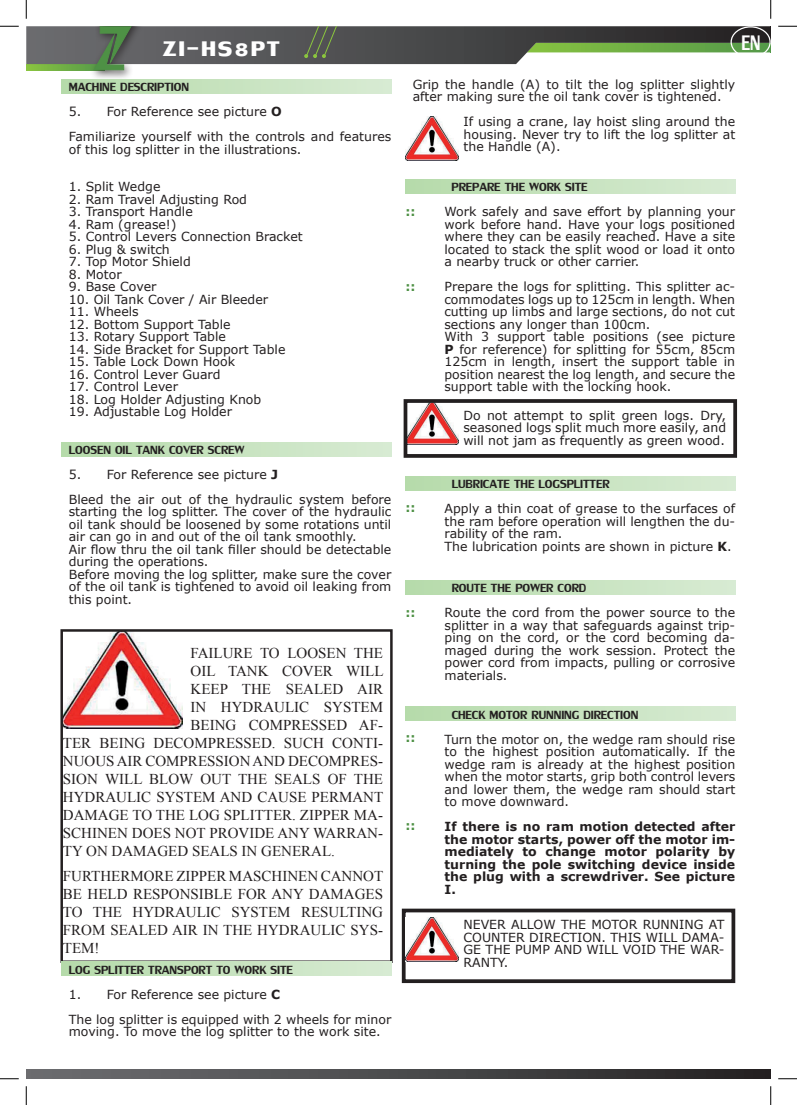
<style>
.page{position:relative;width:797px;height:1105px;background:#fff}
.page>*{position:absolute;margin:0;border:0;box-sizing:border-box;transform-origin:0 0}
.t1{font:31.25px "Lily UPC Bold";letter-spacing:.05em;color:#fff}
.t2{font:31.12px "Lily UPC";color:#fff;scale:.76 1}
.t3{font:17.5px "Lily UPC";color:#231f20}
.t4{font:15px/18px "Times New Roman";color:#231f20;text-align:justify}
.t5{font:12.5px/12.5px "Verdana";color:#231f20}
.t6{font:700 12.5px/12.5px "Verdana";color:#231f20;text-align:justify}
.t7{font:700 12.5px "Verdana";color:#4e9145}
.s1{font-weight:700}
</style>
<div class="page">
<svg style="left:26px;top:1069px;width:744px;height:10px;background:#49494a"></svg>
<div style="left:88px;top:26px;width:65px;height:59px;background:#231f20;opacity:.75"></div>
<svg style="left:26px;top:26px;width:745px;height:45px"></svg>
<svg style="left:62px;top:79px;width:329px;height:15px;background:#c6e2be"></svg>
<svg style="left:62px;top:442px;width:329px;height:14px;background:#c6e2be"></svg>
<img style="left:63px;top:632px;width:119px;height:97px">
<div style="left:60px;top:629px;width:332px;height:334px;border:2px solid #231f20"></div>
<svg style="left:62px;top:962px;width:329px;height:14px;background:#c6e2be"></svg>
<img style="left:405px;top:117px;width:54px;height:43px">
<svg style="left:405px;top:179px;width:330px;height:14px;background:#c6e2be"></svg>
<img style="left:408px;top:404px;width:50px;height:40px">
<div style="left:403px;top:399px;width:334px;height:59px;border:4px solid #231f20"></div>
<svg style="left:405px;top:476px;width:330px;height:14px;background:#c6e2be"></svg>
<svg style="left:405px;top:580px;width:330px;height:14px;background:#c6e2be"></svg>
<svg style="left:405px;top:707px;width:330px;height:14px;background:#c6e2be"></svg>
<div style="left:402px;top:909px;width:333px;height:74px;border:4px solid #231f20"></div>
<img style="left:405px;top:918px;width:54px;height:43px">
<div style="left:730px;top:26px;width:40px;height:32px;border:1px solid #fff;border-radius:50%"></div>
<svg style="left:0;top:25px;width:19px;height:2px"></svg>
<svg style="left:778px;top:25px;width:19px;height:2px"></svg>
<svg style="left:0;top:1078px;width:19px;height:1px"></svg>
<svg style="left:778px;top:1078px;width:19px;height:1px"></svg>
<svg style="left:25px;top:0;width:2px;height:19px"></svg>
<svg style="left:25px;top:1086px;width:2px;height:19px"></svg>
<svg style="left:770px;top:0;width:1px;height:19px"></svg>
<svg style="left:770px;top:1086px;width:1px;height:19px"></svg>
<h1 class="t1" style="left:163px;top:29px;width:119px">ZI-HS8PT</h1>
<h3 class="t3" style="left:69px;top:77px;width:122px">MACHINE DESCRIPTION</h3>
<p class="t5" style="left:69px;top:99px;width:324px;line-height:25px">5. For Reference see picture <span class="s1">O<br></span>Familiarize yourself with the controls and features</p>
<p class="t5" style="left:69px;top:143px;width:234px">of this log splitter in the illustrations.</p>
<p class="t5" style="left:69px;top:180px;width:93px">1. Split Wedge</p>
<p class="t5" style="left:69px;top:193px;width:180px">2. Ram Travel Adjusting Rod</p>
<p class="t5" style="left:69px;top:205px;width:125px">3. Transport Handle</p>
<p class="t5" style="left:69px;top:218px;width:109px">4. Ram (grease!)</p>
<p class="t5" style="left:69px;top:230px;width:235px">5. Control Levers Connection Bracket</p>
<p class="t5" style="left:69px;top:243px;width:102px">6. Plug &amp; switch</p>
<p class="t5" style="left:69px;top:255px;width:123px">7. Top Motor Shield</p>
<p class="t5" style="left:69px;top:268px;width:54px">8. Motor</p>
<p class="t5" style="left:69px;top:280px;width:89px">9. Base Cover</p>
<p class="t5" style="left:69px;top:293px;width:201px">10. Oil Tank Cover / Air Bleeder</p>
<p class="t5" style="left:69px;top:305px;width:71px">11. Wheels</p>
<p class="t5" style="left:69px;top:318px;width:163px">12. Bottom Support Table</p>
<p class="t5" style="left:69px;top:330px;width:159px">13. Rotary Support Table</p>
<p class="t5" style="left:69px;top:343px;width:218px">14. Side Bracket for Support Table</p>
<p class="t5" style="left:69px;top:355px;width:168px">15. Table Lock Down Hook</p>
<p class="t5" style="left:69px;top:368px;width:153px">16. Control Lever Guard</p>
<p class="t5" style="left:69px;top:380px;width:111px">17. Control Lever</p>
<p class="t5" style="left:69px;top:393px;width:194px">18. Log Holder Adjusting Knob</p>
<p class="t5" style="left:69px;top:405px;width:165px">19. Adjustable Log Holder</p>
<h3 class="t3" style="left:69px;top:439px;width:177px">LOOSEN OIL TANK COVER SCREW</h3>
<p class="t5" style="left:69px;top:462px;width:324px;line-height:25px">5. For Reference see picture <span class="s1">J<br></span>Bleed the air out of the hydraulic system before</p>
<p class="t5" style="left:69px;top:505px;width:324px">starting the log splitter. The cover of the hydraulic oil tank should be loosened by some rotations until air can go in and out of the oil tank smoothly.<br>Air flow thru the oil tank filler should be detectable during the operations.<br>Before moving the log splitter, make sure the cover of the oil tank is tightened to avoid oil leaking from this point.</p>
<p class="t4" style="left:190px;top:643px;width:194px">FAILURE TO LOOSEN THE</p>
<p class="t4" style="left:190px;top:661px;width:195px">OIL TANK COVER WILL</p>
<p class="t4" style="left:190px;top:679px;width:194px">KEEP THE SEALED AIR</p>
<p class="t4" style="left:190px;top:697px;width:194px">IN HYDRAULIC SYSTEM</p>
<p class="t4" style="left:190px;top:715px;width:194px">BEING COMPRESSED AF-</p>
<p class="t4" style="left:63px;top:733px;width:321px">TER BEING DECOMPRESSED. SUCH CONTI-</p>
<p class="t4" style="left:63px;top:751px;width:321px">NUOUS AIR COMPRESSION AND DECOMPRES-</p>
<p class="t4" style="left:63px;top:769px;width:321px">SION WILL BLOW OUT THE SEALS OF THE</p>
<p class="t4" style="left:63px;top:787px;width:322px">HYDRAULIC SYSTEM AND CAUSE PERMANT</p>
<p class="t4" style="left:63px;top:805px;width:321px">DAMAGE TO THE LOG SPLITTER. ZIPPER MA-</p>
<p class="t4" style="left:63px;top:823px;width:321px">SCHINEN DOES NOT PROVIDE ANY WARRAN-</p>
<p class="t4" style="left:63px;top:841px;width:273px">TY ON DAMAGED SEALS IN GENERAL.</p>
<p class="t4" style="left:63px;top:866px;width:322px">FURTHERMORE ZIPPER MASCHINEN CANNOT BE HELD RESPONSIBLE FOR ANY DAMAGES TO THE HYDRAULIC SYSTEM RESULTING FROM SEALED AIR IN THE HYDRAULIC SYS-TEM!</p>
<h3 class="t3" style="left:69px;top:959px;width:226px">LOG SPLITTER TRANSPORT TO WORK SITE</h3>
<p class="t5" style="left:69px;top:981px;width:324px;line-height:25px">1. For Reference see picture <span class="s1">C<br></span>The log splitter is equipped with 2 wheels for minor</p>
<p class="t5" style="left:69px;top:1025px;width:313px">moving. To move the log splitter to the work site.</p>
<h2 class="t2" style="left:741px;top:24px;width:26px">EN</h2>
<p class="t5" style="left:412px;top:78px;width:324px">Grip the handle (A) to tilt the log splitter slightly after making sure the oil tank cover is tightened.</p>
<p class="t5" style="left:463px;top:116px;width:273px;text-align:justify">If using a crane, lay hoist sling around the housing. Never try to lift the log splitter at the Handle (A).</p>
<h3 class="t3" style="left:451px;top:177px;width:137px">PREPARE THE WORK SITE</h3>
<p class="t5" style="left:444px;top:205px;width:292px;text-align:justify">Work safely and save effort by planning your work before hand. Have your logs positioned where they can be easily reached. Have a site located to stack the split wood or load it onto a nearby truck or other carrier.</p>
<p class="t5" style="left:444px;top:280px;width:292px">Prepare the logs for splitting. This splitter ac&shy;commodates logs up to 125cm in length. When cutting up limbs and large sections, do not cut sections any longer than 100cm.<br>With 3 support table positions (see picture <span class="s1">P</span> for reference) for splitting for 55cm, 85cm 125cm in length, insert the support table in position nearest the log length, and secure the support table with the locking hook.</p>
<p class="t7" style="left:405px;top:202px;width:12px">::</p>
<p class="t7" style="left:405px;top:277px;width:12px">::</p>
<p class="t7" style="left:405px;top:498px;width:12px">::</p>
<p class="t7" style="left:405px;top:603px;width:12px">::</p>
<p class="t7" style="left:405px;top:729px;width:12px">::</p>
<p class="t7" style="left:405px;top:816px;width:12px">::</p>
<p class="t5" style="left:463px;top:409px;width:264px;text-align:justify">Do not attempt to split green logs. Dry, seasoned logs split much more easily, and will not jam as frequently as green wood.</p>
<h3 class="t3" style="left:451px;top:474px;width:159px">LUBRICATE THE LOGSPLITTER</h3>
<p class="t5" style="left:444px;top:502px;width:292px">Apply a thin coat of grease to the surfaces of the ram before operation will lengthen the du&shy;rability of the ram.<br>The lubrication points are shown in picture <span class="s1">K</span>.</p>
<h3 class="t3" style="left:451px;top:578px;width:136px">ROUTE THE POWER CORD</h3>
<p class="t5" style="left:444px;top:606px;width:292px;text-align:justify">Route the cord from the power source to the splitter in a way that safeguards against trip&shy;ping on the cord, or the cord becoming da&shy;maged during the work session. Protect the power cord from impacts, pulling or corrosive materials.</p>
<h3 class="t3" style="left:451px;top:704px;width:188px">CHECK MOTOR RUNNING DIRECTION</h3>
<p class="t5" style="left:444px;top:733px;width:292px;text-align:justify">Turn the motor on, the wedge ram should rise to the highest position automatically. If the wedge ram is already at the highest position when the motor starts, grip both control levers and lower them, the wedge ram should start to move downward.</p>
<p class="t6" style="left:444px;top:820px;width:292px">If there is no ram motion detected after the motor starts, power off the motor im&shy;mediately to change motor polarity by turning the pole switching device inside the plug with a screwdriver. See picture I.</p>
<p class="t5" style="left:463px;top:918px;width:262px;text-align:justify">NEVER ALLOW THE MOTOR RUNNING AT COUNTER DIRECTION. THIS WILL DAMA-GE THE PUMP AND WILL VOID THE WAR-RANTY.</p>
</div>
